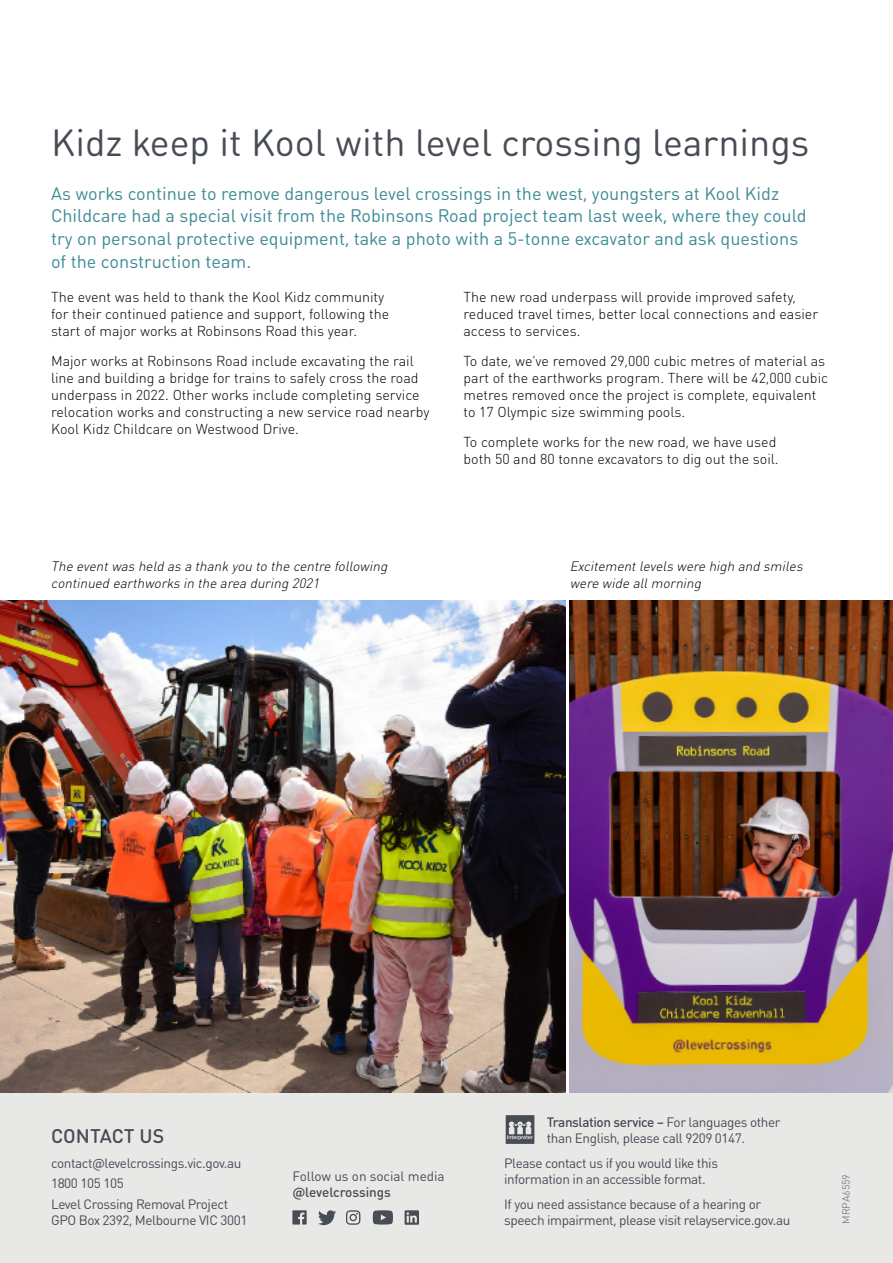
<style>
.page{position:relative;width:893px;height:1263px;background:#fff}
.page>*{position:absolute;margin:0;border:0;box-sizing:border-box;transform-origin:0 0}
.t1{font:37.5px "DIN Round OT";color:#474c55}
.t2{font:500 19.5px "DIN Round OT";color:#474c55}
.t3{font:18px/22.5px "DIN Round OT";color:#3e8b94}
.t4{font:300 14.25px/17.1px "DIN Round OT";color:#000}
.t5{font:13.5px/16.2px "DIN Round OT";letter-spacing:-.03em;color:#474c55}
.t6{font:italic 300 13.5px/16.2px "DIN Round OT";color:#000}
.t7{font:13.5px "DIN Round OT";letter-spacing:-.005em;color:#474c55}
.t8{font:500 13.5px "DIN Round OT";letter-spacing:-.005em;color:#474c55}
.t9{font:10.5px "DIN Round OT";color:#81858d}
.s1{font-weight:500}
</style>
<div class="page">
<img style="left:0;top:600px;width:565px;height:493px">
<img style="left:570px;top:600px;width:323px;height:493px">
<div style="left:0;top:1093px;width:893px;height:170px;background:#e8e8e7"></div>
<svg style="left:318px;top:1210px;width:18px;height:15px"></svg>
<svg style="left:292px;top:1210px;width:15px;height:14px"></svg>
<svg style="left:346px;top:1210px;width:14px;height:15px"></svg>
<svg style="left:373px;top:1210px;width:20px;height:14px"></svg>
<svg style="left:405px;top:1210px;width:14px;height:15px"></svg>
<svg style="left:506px;top:1115px;width:28px;height:29px"></svg>
<h1 class="t1" style="left:51px;top:119px;width:760px">Kidz keep it Kool with level crossing learnings</h1>
<p class="t3" style="left:51px;top:182px;width:757px">As works continue to remove dangerous level crossings in the west, youngsters at Kool Kidz Childcare had a special visit from the Robinsons Road project team last week, where they could try on personal protective equipment, take a photo with a 5-tonne excavator and ask questions of the construction team.</p>
<p class="t4" style="left:51px;top:288px;width:340px">The event was held to thank the Kool Kidz community for their continued patience and support, following the start of major works at Robinsons Road this year.</p>
<p class="t4" style="left:51px;top:352px;width:380px">Major works at Robinsons Road include excavating the rail line and building a bridge for trains to safely cross the road underpass in 2022. Other works include completing service relocation works and constructing a new service road nearby Kool Kidz Childcare on Westwood Drive.</p>
<p class="t4" style="left:463px;top:288px;width:356px">The new road underpass will provide improved safety, reduced travel times, better local connections and easier access to services.</p>
<p class="t4" style="left:463px;top:352px;width:366px">To date, we've removed 29,000 cubic metres of material as part of the earthworks program. There will be 42,000 cubic metres removed once the project is complete, equivalent to 17 Olympic size swimming pools.</p>
<p class="t4" style="left:463px;top:433px;width:317px">To complete works for the new road, we have used both 50 and 80 tonne excavators to dig out the soil.</p>
<p class="t6" style="left:51px;top:558px;width:341px">The eventwas held as a thank you to the centre following continued earthworks in the area during 2021</p>
<p class="t6" style="left:570px;top:558px;width:238px">Excitementlevels were high and smiles were wide allmorning</p>
<h2 class="t2" style="left:51px;top:1123px;width:115px">CONTACT US</h2>
<p class="t5" style="left:51px;top:1152px;width:192px;line-height:20.4px">contact@levelcrossings.vic.gov.au<br>1800 105 105<br>Level Crossing Removal Project</p>
<p class="t5" style="left:51px;top:1211px;width:198px">GPO Box 2392, Melbourne VIC 3001</p>
<p class="t7" style="left:292px;top:1167px;width:154px">Follow us on social media</p>
<p class="t8" style="left:292px;top:1183px;width:100px">@levelcrossings</p>
<p class="t5" style="left:547px;top:1113px;width:235px"><span class="s1">Translation service –</span> For languages other than English, please call 9209 0147.</p>
<p class="t5" style="left:504px;top:1154px;width:215px">Please contact us if you would like this information in an accessible format.</p>
<p class="t5" style="left:504px;top:1195px;width:288px">If you need assistance because of a hearing or speech impairment, please visit relayservice.gov.au</p>
<p class="t9" style="left:840px;top:1224px;width:51px;rotate:-90deg">MRPA6559</p>
</div>
